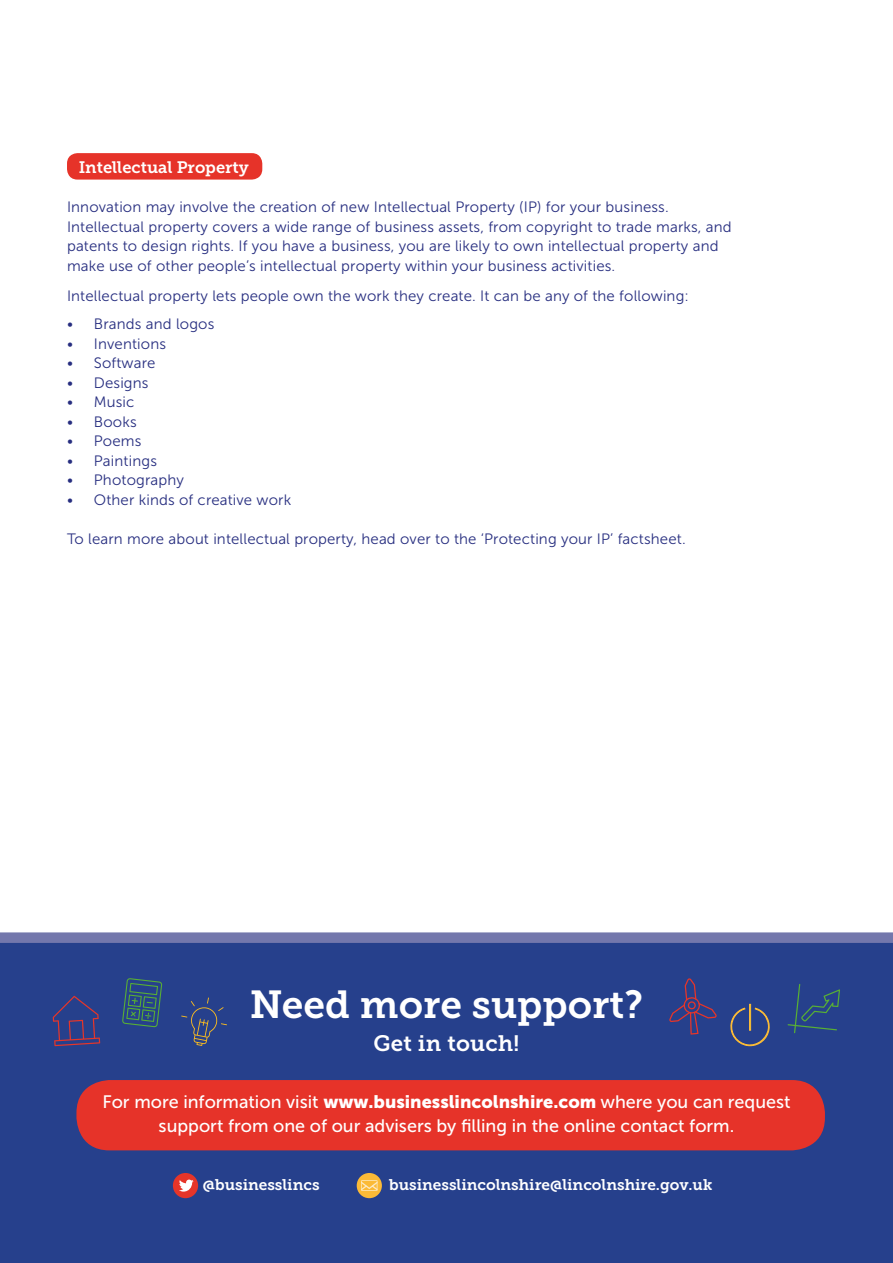
<style>
.page{position:relative;width:893px;height:1263px;background:#fff}
.page>*{position:absolute;margin:0;border:0;box-sizing:border-box;transform-origin:0 0}
.t1{font:38.85px "Museo Slab 700";color:#fff}
.t2{font:22.2px "Museo Slab 700";letter-spacing:.01em;color:#fff}
.t3{font:18px/24.5px "Museo Sans 500";color:#fff;text-align:center}
.t4{font:16.5px "Museo Slab 700";color:#fff}
.t5{font:15.45px "Museo Slab 700";color:#fff}
.t6{font:15px/19.5px "Museo Sans 300";letter-spacing:.01em;color:#272e80}
.s1{font-family:"Museo Sans 900"}
</style>
<div class="page">
<div style="left:67px;top:153px;width:195px;height:27px;background:#e63329;border-radius:11px"></div>
<div style="left:0;top:938px;width:893px;height:325px;background:#26408c"></div>
<div style="left:76px;top:1080px;width:749px;height:70px;background:#e63329;border-radius:33px"></div>
<svg style="left:669px;top:978px;width:48px;height:57px"></svg>
<svg style="left:788px;top:984px;width:52px;height:49px"></svg>
<svg style="left:730px;top:1006px;width:40px;height:41px"></svg>
<div style="left:749px;top:1004px;width:2px;height:27px;border:1px solid #faba38"></div>
<svg style="left:181px;top:997px;width:46px;height:49px"></svg>
<svg style="left:122px;top:978px;width:40px;height:49px"></svg>
<svg style="left:53px;top:996px;width:47px;height:50px"></svg>
<div style="left:173px;top:1173px;width:25px;height:25px;background:#e63529;border-radius:50%"></div>
<svg style="left:179px;top:1179px;width:15px;height:12px"></svg>
<div style="left:357px;top:1173px;width:25px;height:25px;background:#fbba37;border-radius:50%"></div>
<svg style="left:361px;top:1180px;width:17px;height:11px"></svg>
<div style="left:0;top:932px;width:893px;height:11px;background:#7377ac"></div>
<p class="t4" style="left:79px;top:157px;width:172px">Intellectual Property</p>
<p class="t6" style="left:67px;top:197px;width:666px">Innovation may involve the creation of new Intellectual Property (IP) for your business.<br>Intellectual property covers a wide range of business assets, from copyright to trade marks, and patents to design rights. If you have a business, you are likely to own intellectual property and make use of other people’s intellectual property within your business activities.</p>
<p class="t6" style="left:67px;top:286px;width:623px">Intellectual property lets people own the work they create. It can be any of the following:</p>
<p class="t6" style="left:67px;top:314px;width:149px">• Brands and logos</p>
<p class="t6" style="left:67px;top:334px;width:101px">• Inventions</p>
<p class="t6" style="left:67px;top:353px;width:90px">• Software</p>
<p class="t6" style="left:67px;top:373px;width:83px">• Designs</p>
<p class="t6" style="left:67px;top:392px;width:69px">• Music</p>
<p class="t6" style="left:67px;top:412px;width:71px">• Books</p>
<p class="t6" style="left:67px;top:431px;width:76px">• Poems</p>
<p class="t6" style="left:67px;top:451px;width:91px">• Paintings</p>
<p class="t6" style="left:67px;top:470px;width:118px">• Photography</p>
<p class="t6" style="left:67px;top:490px;width:226px">• Other kinds of creative work</p>
<p class="t6" style="left:67px;top:529px;width:620px">To learn more about intellectual property, head over to the ‘Protecting your IP’ factsheet.</p>
<h1 class="t1" style="left:250px;top:982px;width:395px">Need more support?</h1>
<h2 class="t2" style="left:374px;top:1031px;width:147px">Get in touch!</h2>
<p class="t3" style="left:102px;top:1089px;width:690px">For more information visit <span class="s1">www.businesslincolnshire.com</span> where you can request support from one of our advisers by filling in the online contact form.</p>
<p class="t5" style="left:203px;top:1176px;width:118px">@businesslincs</p>
<p class="t5" style="left:389px;top:1176px;width:325px">businesslincolnshire@lincolnshire.gov.uk</p>
</div>
